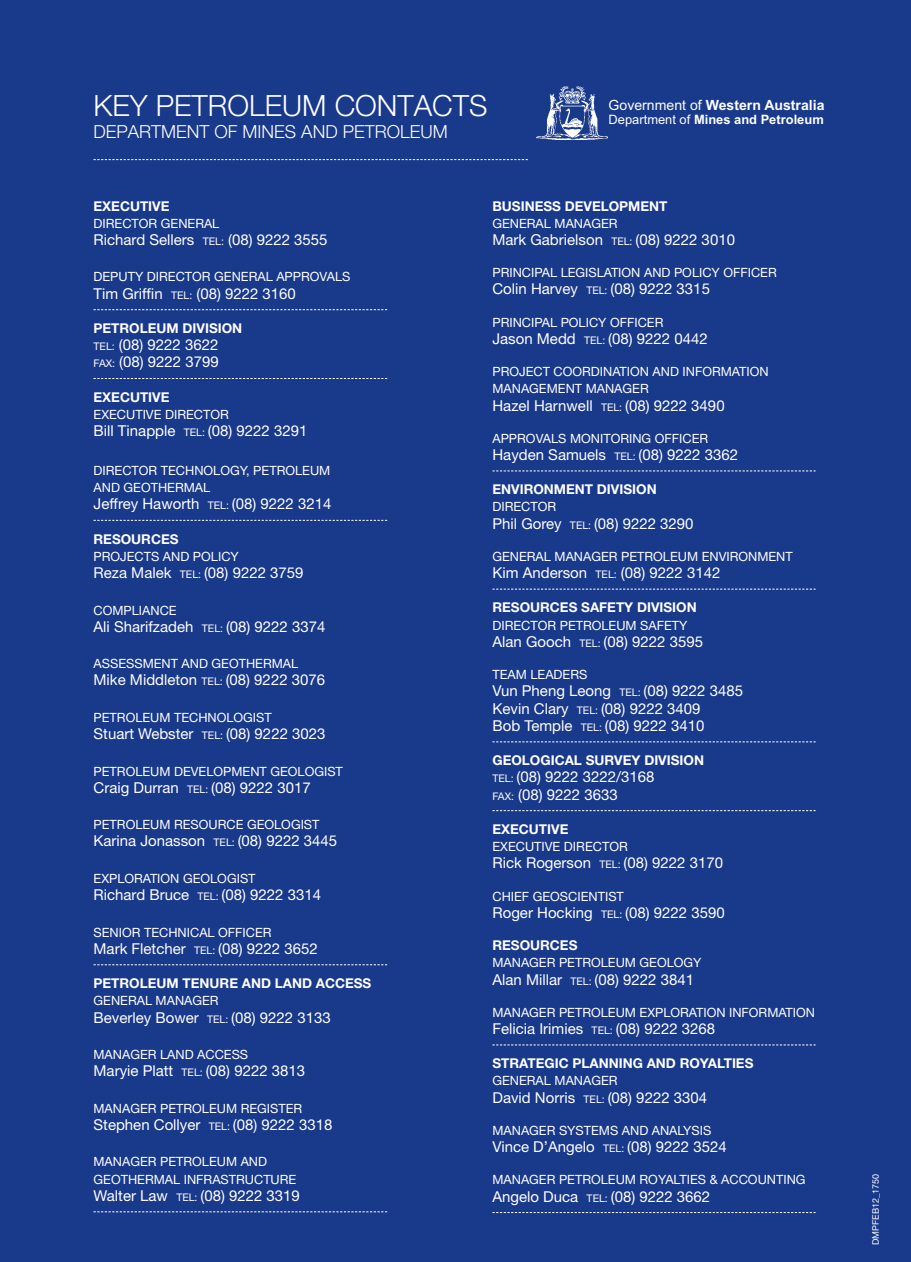
<style>
.page{position:relative;width:911px;height:1262px;background:#fff}
.page>*{position:absolute;margin:0;border:0;box-sizing:border-box;transform-origin:0 0}
.t1{font:300 29.25px "Helvetica Neue";color:#fff}
.t2{font:300 18px "Helvetica Neue";color:#fff}
.t3{font:15px/17.2px "Helvetica Neue";color:#fff}
.t4{font:700 14.1px "Arial";color:#fdfeff}
.t5{font:700 13.5px "Helvetica Neue";color:#fff}
.t6{font:700 12.9px "Arial";color:#fdfeff}
.t7{font:12.75px/17.2px "Helvetica Neue";color:#fff}
.t8{font:9px "Helvetica Neue";color:#fff}
.s1{font-weight:400}
.s2{font-size:10.5px}
</style>
<div class="page">
<div style="left:0;top:0;width:911px;height:1261px;background:#19398a"></div>
<svg style="left:94px;top:159px;width:434px;height:1px"></svg>
<img style="left:536px;top:87px;width:71px;height:52px">
<svg style="left:94px;top:309px;width:293px;height:1px"></svg>
<svg style="left:94px;top:378px;width:293px;height:1px"></svg>
<svg style="left:94px;top:520px;width:293px;height:1px"></svg>
<svg style="left:94px;top:964px;width:293px;height:1px"></svg>
<svg style="left:94px;top:1211px;width:293px;height:1px"></svg>
<svg style="left:492px;top:470px;width:324px;height:1px"></svg>
<svg style="left:492px;top:588px;width:324px;height:1px"></svg>
<svg style="left:492px;top:741px;width:324px;height:1px"></svg>
<svg style="left:492px;top:810px;width:324px;height:1px"></svg>
<svg style="left:492px;top:1044px;width:324px;height:1px"></svg>
<svg style="left:492px;top:1212px;width:324px;height:1px"></svg>
<h1 class="t1" style="left:94px;top:88px;width:395px">KEY PETROLEUM CONTACTS</h1>
<p class="t2" style="left:94px;top:120px;width:356px">DEPARTMENT OF MINES AND PETROLEUM</p>
<p class="t4" style="left:609px;top:97px;width:217px"><span class="s1">Government of</span> Western Australia</p>
<p class="t6" style="left:609px;top:112px;width:217px"><span class="s1">Department of</span> Mines and Petroleum</p>
<p class="t5" style="left:94px;top:197px;width:77px">EXECUTIVE</p>
<p class="t7" style="left:94px;top:214px;width:127px">DIRECTOR GENERAL</p>
<p class="t3" style="left:94px;top:231px;width:236px">Richard Sellers <span class="s2">TEL:</span> (08) 9222 3555</p>
<p class="t7" style="left:94px;top:268px;width:71px">Deputy Director</p>
<p class="t7" style="left:214px;top:268px;width:19px">General</p>
<p class="t7" style="left:276px;top:268px;width:18px">Appro</p>
<p class="t7" style="left:319px;top:268px;width:16px">vals</p>
<p class="t3" style="left:94px;top:284px;width:204px">Tim Griffin <span class="s2">TEL:</span> (08) 9222 3160</p>
<p class="t5" style="left:94px;top:320px;width:150px">PETROLEUM DIVISION</p>
<p class="t3" style="left:94px;top:336px;width:127px"><span class="s2">TEL:</span> (08) 9222 3622<br><span class="s2">FAX:</span> (08) 9222 3799</p>
<p class="t5" style="left:94px;top:388px;width:77px">EXECUTIVE</p>
<p class="t7" style="left:94px;top:405px;width:137px">EXECUTIVE DIRECTOR</p>
<p class="t3" style="left:94px;top:422px;width:215px">Bill Tinapple <span class="s2">TEL:</span> (08) 9222 3291</p>
<p class="t7" style="left:94px;top:461px;width:177px">DIRECTOR TECHNOLOGY, Petrole</p>
<p class="t7" style="left:310px;top:461px;width:20px">um</p>
<p class="t7" style="left:94px;top:478px;width:10px">and</p>
<p class="t7" style="left:124px;top:478px;width:10px">geothermal</p>
<p class="t3" style="left:94px;top:495px;width:239px">Jeffrey Haworth <span class="s2">TEL:</span> (08) 9222 3214</p>
<p class="t5" style="left:94px;top:530px;width:87px">RESOURCES</p>
<p class="t7" style="left:94px;top:547px;width:147px">PROJECTS AND POLICY</p>
<p class="t3" style="left:94px;top:564px;width:212px">Reza Malek <span class="s2">TEL:</span> (08) 9222 3759</p>
<p class="t7" style="left:94px;top:601px;width:10px">compliance</p>
<p class="t3" style="left:94px;top:617px;width:233px">Ali Sharifzadeh <span class="s2">TEL:</span> (08) 9222 3374</p>
<p class="t7" style="left:94px;top:654px;width:98px">ASSESSMENT and</p>
<p class="t7" style="left:212px;top:654px;width:10px">geothermal</p>
<p class="t3" style="left:94px;top:671px;width:233px">Mike Middleton <span class="s2">TEL:</span> (08) 9222 3076</p>
<p class="t7" style="left:94px;top:708px;width:180px">PETROLEUM TECHNOLOGIST</p>
<p class="t3" style="left:94px;top:725px;width:233px">Stuart Webster <span class="s2">TEL:</span> (08) 9222 3023</p>
<p class="t7" style="left:94px;top:762px;width:18px">Petrole</p>
<p class="t7" style="left:150px;top:762px;width:58px">um Development</p>
<p class="t7" style="left:270px;top:762px;width:9px">geologist</p>
<p class="t3" style="left:94px;top:778px;width:219px">Craig Durran <span class="s2">TEL:</span> (08) 9222 3017</p>
<p class="t7" style="left:94px;top:815px;width:227px">PETROLEUM RESOURCE GEOLOGIST</p>
<p class="t3" style="left:94px;top:832px;width:245px">Karina Jonasson <span class="s2">TEL:</span> (08) 9222 3445</p>
<p class="t7" style="left:94px;top:869px;width:164px">EXPLORATION GEOLOGIST</p>
<p class="t3" style="left:94px;top:885px;width:229px">Richard Bruce <span class="s2">TEL:</span> (08) 9222 3314</p>
<p class="t7" style="left:94px;top:923px;width:180px">SENIOR TECHNICAL OFFICER</p>
<p class="t3" style="left:94px;top:939px;width:226px">Mark Fletcher <span class="s2">TEL:</span> (08) 9222 3652</p>
<p class="t5" style="left:94px;top:974px;width:279px">PETROLEUM TENURE AND LAND ACCESS</p>
<p class="t7" style="left:94px;top:991px;width:19px">General</p>
<p class="t7" style="left:156px;top:991px;width:21px">Manager</p>
<p class="t3" style="left:94px;top:1008px;width:239px">Beverley Bower <span class="s2">TEL:</span> (08) 9222 3133</p>
<p class="t7" style="left:94px;top:1045px;width:21px">Manager</p>
<p class="t7" style="left:160px;top:1045px;width:90px">LAND ACCESS</p>
<p class="t3" style="left:94px;top:1061px;width:213px">Maryie Platt <span class="s2">TEL:</span> (08) 9222 3813</p>
<p class="t7" style="left:94px;top:1099px;width:21px">Manager</p>
<p class="t7" style="left:160px;top:1099px;width:18px">Petrole</p>
<p class="t7" style="left:217px;top:1099px;width:41px">um Register</p>
<p class="t3" style="left:94px;top:1115px;width:240px">Stephen Collyer <span class="s2">TEL:</span> (08) 9222 3318</p>
<p class="t7" style="left:94px;top:1152px;width:204px">MANAGER PETROLEUM AND<br>GEOTHERMAL INFRASTRUCTURE</p>
<p class="t3" style="left:94px;top:1186px;width:208px">Walter Law <span class="s2">TEL:</span> (08) 9222 3319</p>
<p class="t5" style="left:492px;top:197px;width:177px">BUSINESS DEVELOPMENT</p>
<p class="t7" style="left:492px;top:214px;width:19px">General</p>
<p class="t7" style="left:554px;top:214px;width:21px">Manager</p>
<p class="t3" style="left:492px;top:231px;width:244px">Mark Gabrielson <span class="s2">TEL:</span> (08) 9222 3010</p>
<p class="t7" style="left:492px;top:264px;width:84px">PRINCIPAL Legislation</p>
<p class="t7" style="left:644px;top:264px;width:98px">AND POLICY Officer</p>
<p class="t3" style="left:492px;top:280px;width:219px">Colin Harvey <span class="s2">TEL:</span> (08) 9222 3315</p>
<p class="t7" style="left:492px;top:313px;width:136px">PRINCIPAL POLICY Officer</p>
<p class="t3" style="left:492px;top:329px;width:217px">Jason Medd <span class="s2">TEL:</span> (08) 9222 0442</p>
<p class="t7" style="left:492px;top:362px;width:278px">PROJECT COORDINATION AND INFORMATION<br>MANAGEMENT MANAGER</p>
<p class="t3" style="left:492px;top:396px;width:234px">Hazel Harnwell <span class="s2">TEL:</span> (08) 9222 3490</p>
<p class="t7" style="left:492px;top:429px;width:217px">APPROVALS MONITORING OFFICER</p>
<p class="t3" style="left:492px;top:445px;width:247px">Hayden Samuels <span class="s2">TEL:</span> (08) 9222 3362</p>
<p class="t5" style="left:492px;top:481px;width:166px">ENVIRONMENT DIVISION</p>
<p class="t7" style="left:492px;top:498px;width:65px">DIRECTOR</p>
<p class="t3" style="left:492px;top:514px;width:203px">Phil Gorey <span class="s2">TEL:</span> (08) 9222 3290</p>
<p class="t7" style="left:492px;top:547px;width:19px">General</p>
<p class="t7" style="left:554px;top:547px;width:21px">Manager</p>
<p class="t7" style="left:621px;top:547px;width:173px">PETROLEUM ENVIRONMENT</p>
<p class="t3" style="left:492px;top:564px;width:229px">Kim Anderson <span class="s2">TEL:</span> (08) 9222 3142</p>
<p class="t5" style="left:492px;top:599px;width:206px">RESOURCES SAFETY DIVISION</p>
<p class="t7" style="left:492px;top:616px;width:197px">DIRECTOR PETROLEUM SAFETY</p>
<p class="t3" style="left:492px;top:632px;width:212px">Alan Gooch <span class="s2">TEL:</span> (08) 9222 3595</p>
<p class="t7" style="left:492px;top:665px;width:96px">TEAM LEADERS</p>
<p class="t3" style="left:492px;top:682px;width:252px">Vun Pheng Leong <span class="s2">TEL:</span> (08) 9222 3485<br>Kevin Clary <span class="s2">TEL:</span> (08) 9222 3409<br>Bob Temple <span class="s2">TEL:</span> (08) 9222 3410</p>
<p class="t5" style="left:492px;top:752px;width:213px">GEOLOGICAL SURVEY DIVISION</p>
<p class="t3" style="left:492px;top:768px;width:163px"><span class="s2">TEL:</span> (08) 9222 3222/3168<br><span class="s2">FAX:</span> (08) 9222 3633</p>
<p class="t5" style="left:492px;top:820px;width:77px">EXECUTIVE</p>
<p class="t7" style="left:492px;top:837px;width:137px">EXECUTIVE DIRECTOR</p>
<p class="t3" style="left:492px;top:854px;width:232px">Rick Rogerson <span class="s2">TEL:</span> (08) 9222 3170</p>
<p class="t7" style="left:492px;top:887px;width:133px">CHIEF GEOSCIENTIST</p>
<p class="t3" style="left:492px;top:903px;width:234px">Roger Hocking <span class="s2">TEL:</span> (08) 9222 3590</p>
<p class="t5" style="left:492px;top:936px;width:87px">RESOURCES</p>
<p class="t7" style="left:492px;top:953px;width:210px">MANAGER PETROLEUM GEOLOGY</p>
<p class="t3" style="left:492px;top:970px;width:203px">Alan Millar <span class="s2">TEL:</span> (08) 9222 3841</p>
<p class="t7" style="left:492px;top:1003px;width:324px">MANAGER PETROLEUM EXPLORATION INFORMATION</p>
<p class="t3" style="left:492px;top:1019px;width:224px">Felicia Irimies <span class="s2">TEL:</span> (08) 9222 3268</p>
<p class="t5" style="left:492px;top:1054px;width:262px">STRATEGIC PLANNING AND ROYALTIES</p>
<p class="t7" style="left:492px;top:1072px;width:19px">General</p>
<p class="t7" style="left:554px;top:1072px;width:21px">Manager</p>
<p class="t3" style="left:492px;top:1088px;width:216px">David Norris <span class="s2">TEL:</span> (08) 9222 3304</p>
<p class="t7" style="left:492px;top:1121px;width:21px">Manager</p>
<p class="t7" style="left:559px;top:1121px;width:18px">Systems</p>
<p class="t7" style="left:622px;top:1121px;width:10px">and</p>
<p class="t7" style="left:652px;top:1121px;width:17px">Analysis</p>
<p class="t3" style="left:492px;top:1137px;width:236px">Vince D’Angelo <span class="s2">TEL:</span> (08) 9222 3524</p>
<p class="t7" style="left:492px;top:1170px;width:315px">MANAGER PETROLEUM ROYALTIES &amp; ACCOUNTING</p>
<p class="t3" style="left:492px;top:1187px;width:219px">Angelo Duca <span class="s2">TEL:</span> (08) 9222 3662</p>
<p class="t8" style="left:870px;top:1244px;width:73px;rotate:-90deg">DMPFEB12_1750</p>
</div>
